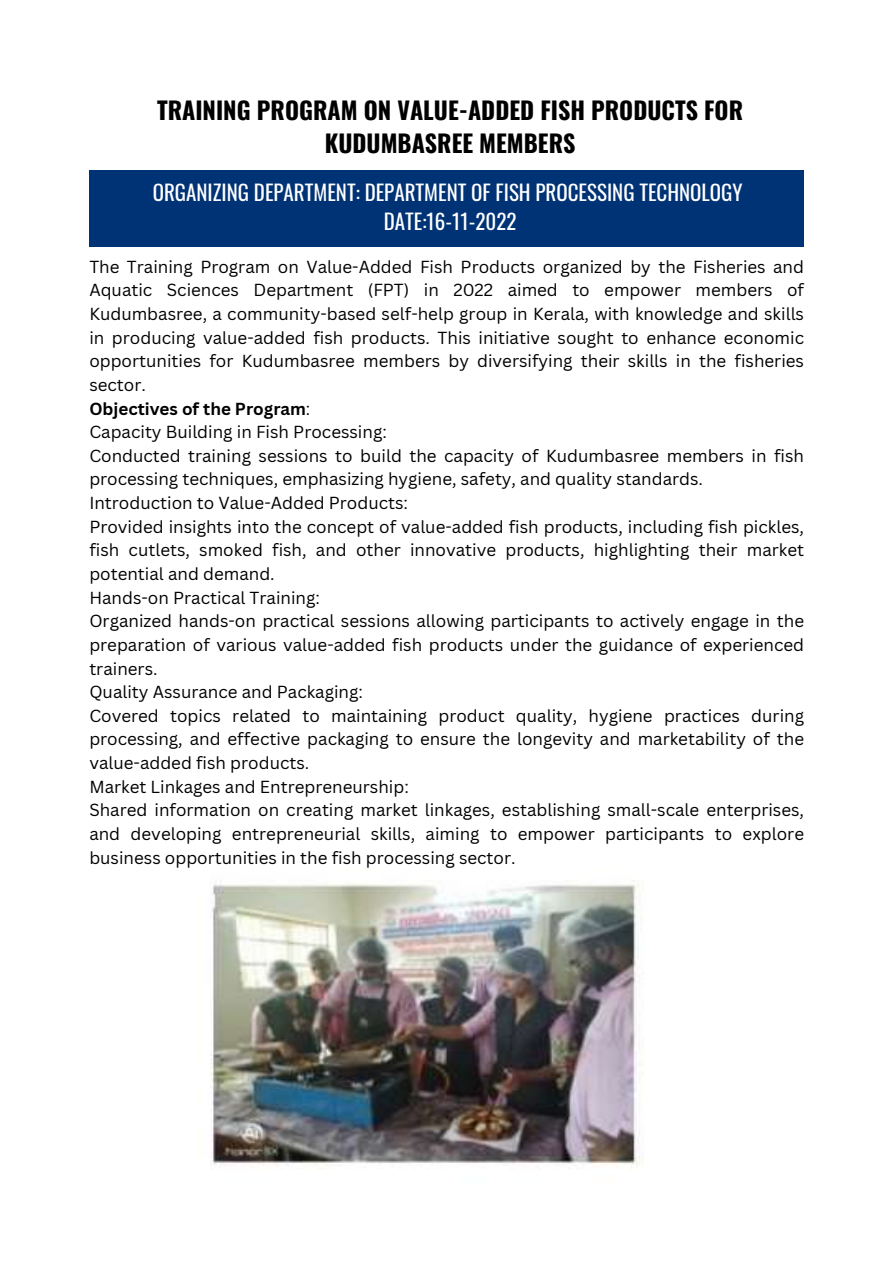
<style>
.page{position:relative;width:893px;height:1264px;background:#fff}
.page>*{position:absolute;margin:0;border:0;box-sizing:border-box;transform-origin:0 0}
.t1{font:700 24px/32.7px "Oswald";color:#000;text-align:center}
.t2{font:21px/29.2px "Oswald";color:#fff;text-align:center}
.t3{font:16.95px/23.7px "Canva Sans";color:#000}
.s1{font-weight:700}
</style>
<div class="page">
<img style="left:210px;top:880px;width:434px;height:289px">
<div style="left:89px;top:170px;width:715px;height:76px;background:#003376"></div>
<h1 class="t1" style="left:157px;top:93px;width:587px">TRAINING PROGRAM ON VALUE-ADDED FISH PRODUCTS FOR<br>KUDUMBASREE MEMBERS</h1>
<p class="t2" style="left:153px;top:176px;width:591px">ORGANIZING DEPARTMENT: DEPARTMENT OF FISH PROCESSING TECHNOLOGY<br>DATE:16-11-2022</p>
<p class="t3" style="left:89px;top:254px;width:716px">The Training Program on Value-Added Fish Products organized by the Fisheries and Aquatic Sciences Department (FPT) in 2022 aimed to empower members of Kudumbasree, a community-based self-help group in Kerala, with knowledge and skills in producing value-added fish products. This initiative sought to enhance economic opportunities for Kudumbasree members by diversifying their skills in the fisheries sector.<br><span class="s1">Objectives of the Program</span>:<br>Capacity Building in Fish Processing:<br>Conducted training sessions to build the capacity of Kudumbasree members in fish processing techniques, emphasizing hygiene, safety, and quality standards.<br>Introduction to Value-Added Products:<br>Provided insights into the concept of value-added fish products, including fish pickles, fish cutlets, smoked fish, and other innovative products, highlighting their market potential and demand.<br>Hands-on Practical Training:<br>Organized hands-on practical sessions allowing participants to actively engage in the preparation of various value-added fish products under the guidance of experienced trainers.<br>Quality Assurance and Packaging:<br>Covered topics related to maintaining product quality, hygiene practices during processing, and effective packaging to ensure the longevity and marketability of the value-added fish products.<br>Market Linkages and Entrepreneurship:<br>Shared information on creating market linkages, establishing small-scale enterprises, and developing entrepreneurial skills, aiming to empower participants to explore business opportunities in the fish processing sector.</p>
</div>
